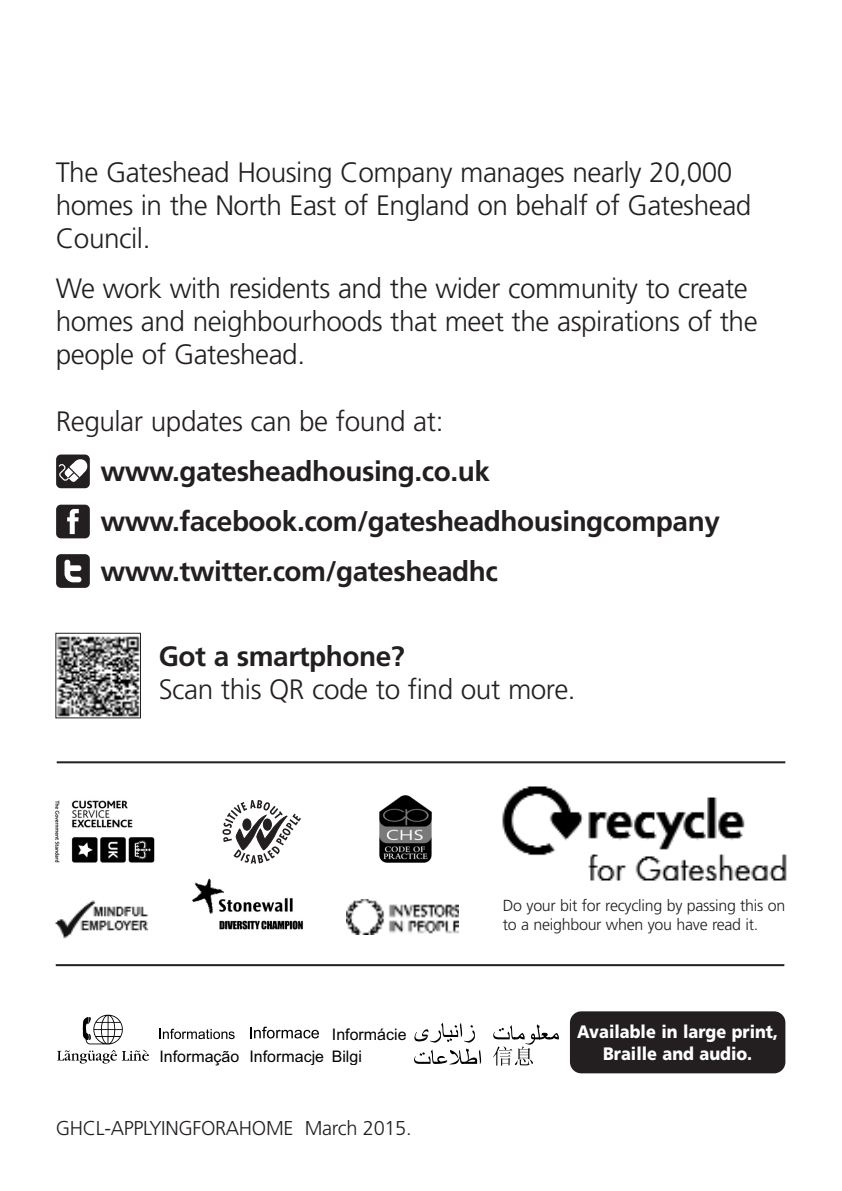
<style>
.page{position:relative;width:842px;height:1191px;background:#fff}
.page>*{position:absolute;margin:0;border:0;box-sizing:border-box;transform-origin:0 0}
.t1{font:300 28px/33px "Frutiger";letter-spacing:-.015em;color:#231f20}
.t2{font:700 28px/50px "Frutiger";letter-spacing:-.015em;color:#231f20}
.t3{font:300 20px "Frutiger";letter-spacing:-.015em;color:#231f20}
.t4{font:18px "Frutiger Black+IBBTLK";color:#fff;scale:.9 1}
.t5{font:300 16px/19.2px "Frutiger";letter-spacing:-.015em;color:#231f20}
.t6{font:16px "Arial MT+GSVUZD";color:#000}
</style>
<div class="page">
<img style="left:57px;top:1014px;width:92px;height:49px">
<div style="left:570px;top:1011px;width:215px;height:62px;background:#231f20;border-radius:11px"></div>
<svg style="left:159px;top:1028px;width:76px;height:11px"></svg>
<svg style="left:414px;top:1022px;width:61px;height:20px"></svg>
<svg style="left:414px;top:1048px;width:67px;height:16px"></svg>
<svg style="left:493px;top:1024px;width:66px;height:41px"></svg>
<svg style="left:250px;top:1026px;width:69px;height:12px"></svg>
<div style="left:56px;top:454px;width:34px;height:34px;background:#231f20;border-radius:5px"></div>
<svg style="left:58px;top:459px;width:30px;height:23px"></svg>
<div style="left:56px;top:504px;width:34px;height:34px;background:#231f20;border-radius:5px"></div>
<svg style="left:67px;top:509px;width:12px;height:25px"></svg>
<div style="left:56px;top:554px;width:34px;height:34px;background:#231f20;border-radius:5px"></div>
<svg style="left:65px;top:559px;width:16px;height:23px"></svg>
<img style="left:58px;top:636px;width:81px;height:80px">
<div style="left:56px;top:633px;width:85px;height:85px;border:1px solid #231f20"></div>
<hr style="left:56px;top:964px;width:728px;height:2px;background:#231f20">
<hr style="left:57px;top:761px;width:728px;height:2px;background:#231f20">
<img style="left:502px;top:786px;width:285px;height:95px">
<img style="left:192px;top:878px;width:111px;height:52px">
<img style="left:55px;top:800px;width:100px;height:63px">
<svg style="left:222px;top:800px;width:79px;height:63px"></svg>
<img style="left:55px;top:900px;width:93px;height:39px">
<img style="left:380px;top:795px;width:51px;height:67px">
<img style="left:347px;top:899px;width:112px;height:35px">
<p class="t1" style="left:56px;top:158px;width:697px">The Gateshead Housing Company manages nearly 20,000 homes in the North East of England on behalf of Gateshead<br>Council.</p>
<p class="t1" style="left:56px;top:274px;width:703px">We work with residents and the wider community to create homes and neighbourhoods that meet the aspirations of the people of Gateshead.</p>
<p class="t1" style="left:56px;top:407px;width:389px">Regular updates can be found at:</p>
<p class="t2" style="left:100px;top:449px;width:621px">www.gatesheadhousing.co.uk www.facebook.com/gatesheadhousingcompany www.twitter.com/gatesheadhc</p>
<p class="t2" style="left:159px;top:634px;width:248px">Got a smartphone?</p>
<p class="t1" style="left:159px;top:675px;width:418px">Scan this QR code to find out more.</p>
<p class="t6" style="left:332px;top:1024px;width:76px">Informácie</p>
<p class="t5" style="left:503px;top:897px;width:284px">Do your bit for recycling by passing this on to a neighbour when you have read it.</p>
<p class="t4" style="left:577px;top:1025px;width:225px">Available in large print,</p>
<p class="t6" style="left:159px;top:1046px;width:204px">Informação Informacje Bilgi</p>
<p class="t4" style="left:603px;top:1047px;width:167px">Braille and audio.</p>
<p class="t3" style="left:56px;top:1120px;width:357px">GHCL-APPLYINGFORAHOME March 2015.</p>
</div>
